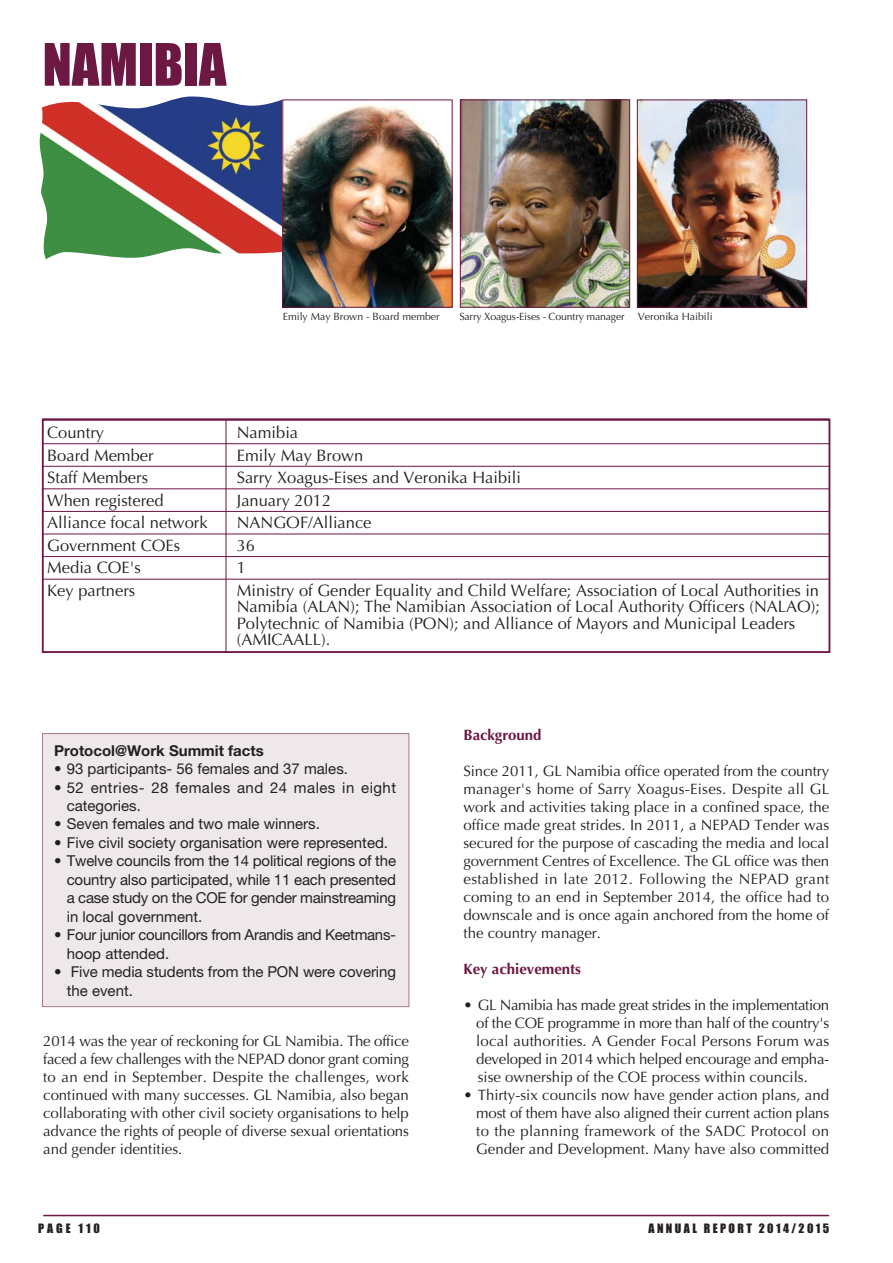
<style>
.page{position:relative;width:893px;height:1263px;background:#fff}
.page>*{position:absolute;margin:0;border:0;box-sizing:border-box;transform-origin:0 0}
.t1{font:54px "Impact";color:#6d1743}
.t2{font:16.5px/22.5px "Optima";color:#231f20}
.t3{font:15px/18px "Optima";color:#231f20;text-align:justify}
.t4{font:15px/18.5px "Helvetica Neue";color:#231f20;text-align:justify}
.t5{font:15px/18.5px "Helvetica Neue";letter-spacing:-.02em;color:#231f20}
.t6{font:15px/18.5px "Helvetica Neue";letter-spacing:.03em;color:#231f20}
.t7{font:700 15px "Optima";color:#6d1743}
.t8{font:700 15px "Helvetica Neue";color:#231f20}
.t9{font:12px "Impact";letter-spacing:.2em;color:#231f20}
.t10{font:10.5px "Optima";color:#231f20}
</style>
<div class="page">
<div style="left:42px;top:419px;width:788px;height:234px;border:2px solid #6d1543"></div>
<hr style="left:43px;top:466px;width:786px;height:1px;background:#6d1543">
<hr style="left:43px;top:511px;width:786px;height:1px;background:#6d1543">
<hr style="left:226px;top:419px;width:1px;height:233px;background:#6d1543">
<hr style="left:43px;top:443px;width:786px;height:1px;background:#6d1543">
<hr style="left:43px;top:488px;width:786px;height:1px;background:#6d1543">
<hr style="left:43px;top:534px;width:786px;height:1px;background:#6d1543">
<hr style="left:43px;top:556px;width:786px;height:1px;background:#6d1543">
<hr style="left:43px;top:579px;width:786px;height:1px;background:#6d1543">
<img style="left:462px;top:102px;width:166px;height:204px">
<div style="left:460px;top:100px;width:170px;height:208px;border:1px solid #6d1543"></div>
<div style="left:42px;top:733px;width:367px;height:274px;background:#efe8ea;border:1px solid #a77988"></div>
<img style="left:639px;top:102px;width:166px;height:204px">
<div style="left:637px;top:100px;width:170px;height:208px;border:1px solid #6d1543"></div>
<hr style="left:43px;top:1215px;width:786px;height:1px;background:#6d1543">
<img style="left:39px;top:96px;width:244px;height:164px">
<img style="left:284px;top:104px;width:166px;height:202px">
<div style="left:282px;top:100px;width:170px;height:208px;border:1px solid #6d1543"></div>
<h1 class="t1" style="left:43px;top:47px;width:185px">NAMIBIA</h1>
<p class="t10" style="left:283px;top:312px;width:158px">Emily May Brown - Board member</p>
<p class="t10" style="left:459px;top:312px;width:167px">Sarry Xoagus-Eises - Country manager</p>
<p class="t10" style="left:638px;top:312px;width:76px">Veronika Haibili</p>
<p class="t2" style="left:47px;top:423px;width:162px">Country<br>Board Member<br>Staff Members<br>When registered<br>Alliance focal network<br>Government COEs<br>Media COE's<br>Key partners</p>
<p class="t2" style="left:237px;top:423px;width:584px">Namibia<br>Emily May Brown<br>Sarry Xoagus-Eises and Veronika Haibili<br>January 2012<br>NANGOF/Alliance<br>36<br>1<br>Ministry of Gender Equality and Child Welfare; Association of Local Authorities in</p>
<p class="t2" style="left:237px;top:600px;width:585px;line-height:16.5px">Namibia (ALAN); The Namibian Association of Local Authority Officers (NALAO);<br>Polytechnic of Namibia (PON); and Alliance of Mayors and Municipal Leaders (AMICAALL).</p>
<p class="t8" style="left:54px;top:745px;width:211px">Protocol@Work Summit facts</p>
<p class="t4" style="left:54px;top:761px;width:295px">• 93 participants- 56 females and 37 males.</p>
<p class="t6" style="left:67px;top:779px;width:331px;text-indent:-13px">• 52 entries- 28 females and 24 males in eight categories.</p>
<p class="t4" style="left:54px;top:816px;width:267px">• Seven females and two male winners.</p>
<p class="t4" style="left:54px;top:835px;width:336px">• Five civil society organisation were represented.</p>
<p class="t4" style="left:67px;top:853px;width:331px;text-indent:-13px">• Twelve councils from the 14 political regions of the country also participated, while 11 each presented a case study on the COE for gender mainstreaming in local government.</p>
<p class="t5" style="left:67px;top:927px;width:331px;text-indent:-13px">• Four junior councillors from Arandis and Keetmans&shy;hoop attended.</p>
<p class="t4" style="left:67px;top:964px;width:331px;text-indent:-13px">• Five media students from the PON were covering the event.</p>
<p class="t3" style="left:43px;top:1034px;width:367px">2014 was the year of reckoning for GL Namibia. The office faced a few challenges with the NEPAD donor grant coming to an end in September. Despite the challenges, work continued with many successes. GL Namibia, also began collaborating with other civil society organisations to help advance the rights of people of diverse sexual orientations and gender identities.</p>
<p class="t7" style="left:463px;top:729px;width:80px">Background</p>
<p class="t3" style="left:463px;top:764px;width:367px">Since 2011, GL Namibia office operated from the country manager's home of Sarry Xoagus-Eises. Despite all GL work and activities taking place in a confined space, the office made great strides. In 2011, a NEPAD Tender was secured for the purpose of cascading the media and local government Centres of Excellence. The GL office was then established in late 2012. Following the NEPAD grant coming to an end in September 2014, the office had to downscale and is once again anchored from the home of the country manager.</p>
<p class="t7" style="left:463px;top:963px;width:119px">Key achievements</p>
<p class="t3" style="left:476px;top:998px;width:354px;text-indent:-13px">• GL Namibia has made great strides in the implementation of the COE programme in more than half of the country's local authorities. A Gender Focal Persons Forum was developed in 2014 which helped encourage and empha&shy;sise ownership of the COE process within councils.</p>
<p class="t3" style="left:476px;top:1088px;width:354px;text-indent:-13px">• Thirty-six councils now have gender action plans, and most of them have also aligned their current action plans to the planning framework of the SADC Protocol on Gender and Development. Many have also committed</p>
<p class="t9" style="left:38px;top:1224px;width:63px">PAGE 110</p>
<p class="t9" style="left:649px;top:1224px;width:182px">ANNUAL REPORT 2014/2015</p>
</div>
